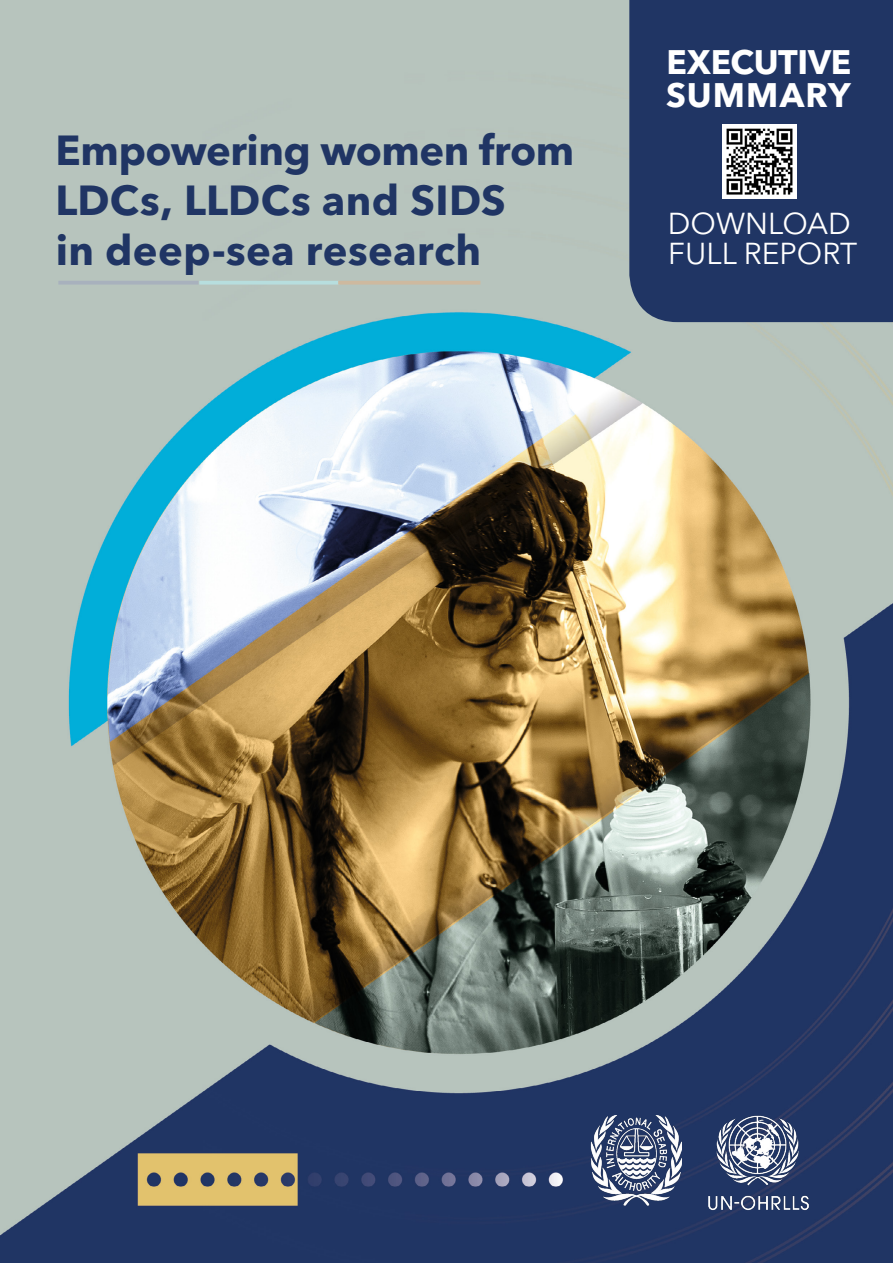
<style>
.page{position:relative;width:893px;height:1263px;background:#fff}
.page>*{position:absolute;margin:0;border:0;box-sizing:border-box;transform-origin:0 0}
.t1{font:700 41.7px/49.9px "Avenir Next LT Pro";letter-spacing:.005em;color:#203564}
.t2{font:700 33.75px/32.8px "Avenir Next LT Pro";letter-spacing:.005em;color:#fff}
.t3{font:30px/30px "Avenir Next LT Pro";color:#fff}
</style>
<div class="page">
<img style="left:0;top:0;width:893px;height:1263px">
<img style="left:589px;top:1115px;width:92px;height:92px">
<img style="left:702px;top:1112px;width:112px;height:110px">
<hr style="left:58px;top:281px;width:140px;height:4px;background:#a8b1bd">
<svg style="left:199px;top:281px;width:139px;height:4px"></svg>
<hr style="left:338px;top:281px;width:142px;height:4px;background:#ceb99f">
<div style="left:629px;top:0;width:264px;height:322px;background:#203564"></div>
<img style="left:723px;top:125px;width:73px;height:73px">
<p class="t1" style="left:55px;top:125px;width:520px">Empowering women from<br>LDCs, LLDCs and SIDS<br>in deep-sea research</p>
<p class="t2" style="left:666px;top:46px;width:187px">EXECUTIVE<br>SUMMARY</p>
<p class="t3" style="left:668px;top:209px;width:191px">DOWNLOAD<br>FULL REPORT</p>
</div>
